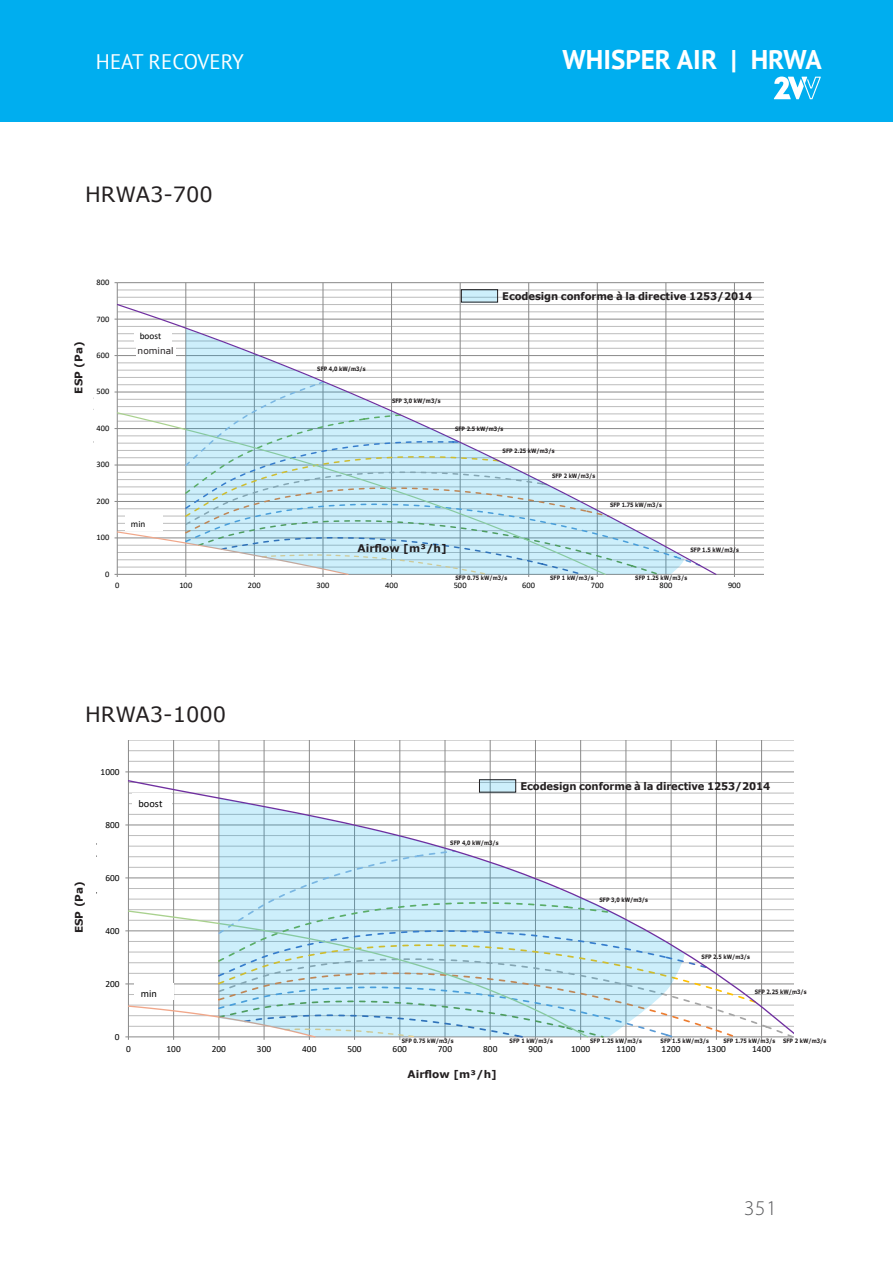
<style>
.page{position:relative;width:893px;height:1263px;background:#fff}
.page>*{position:absolute;margin:0;border:0;box-sizing:border-box;transform-origin:0 0}
.t1{font:700 27px "PT Sans";color:#fff}
.Titulek_TM{font:21px "Verdana";color:#231f20}
.t2{font:21px "PT Sans";color:#fff}
.t3{font:300 21px "Myriad Pro";color:#57585a}
.t4{font:700 10.5px "Verdana";letter-spacing:-.01em;color:#231f20;scale:.95 1}
.t5{font:700 10.5px "Verdana";letter-spacing:-.01em;color:#231f20}
.t6{font:10.35px "Calibri";letter-spacing:.005em;color:#000}
.t7{font:9.3px "Calibri";color:#000}
.Tabulky_text{font:9px "Verdana";color:#231f20}
.t8{font:8.4px "Calibri";letter-spacing:.005em;color:#000}
.t9{font:700 6px "Verdana";color:#231f20;scale:.8 1}
</style>
<div class="page">
<div style="left:0;top:0;width:893px;height:122px;background:#00aeef"></div>
<svg style="left:774px;top:76px;width:47px;height:23px"></svg>
<hr style="left:807px;top:741px;width:1px;height:296px;background:#898989">
<hr style="left:852px;top:741px;width:1px;height:296px;background:#898989">
<svg style="left:125px;top:741px;width:668px;height:299px"></svg>
<div style="left:132px;top:793px;width:40px;height:17px;background:#fff"></div>
<div style="left:134px;top:983px;width:40px;height:17px;background:#fff"></div>
<svg style="left:219px;top:798px;width:466px;height:239px;fill:#cdeffb"></svg>
<svg style="left:479px;top:779px;width:37px;height:14px"></svg>
<hr style="left:803px;top:283px;width:1px;height:291px;background:#898989">
<svg style="left:114px;top:282px;width:649px;height:295px"></svg>
<div style="left:134px;top:327px;width:37px;height:16px;background:#fff"></div>
<div style="left:125px;top:515px;width:38px;height:16px;background:#fff"></div>
<svg style="left:186px;top:329px;width:499px;height:246px"></svg>
<svg style="left:461px;top:289px;width:37px;height:14px"></svg>
<div style="left:136px;top:345px;width:39px;height:11px;background:#fff"></div>
<h2 class="t2" style="left:96px;top:48px;width:149px">HEAT RECOVERY</h2>
<p class="Titulek_TM" style="left:85px;top:179px;width:129px">HRWA3-700</p>
<p class="t8" style="left:97px;top:276px;width:14px">800</p>
<p class="t5" style="left:71px;top:394px;width:54px;rotate:-90deg">ESP (Pa)</p>
<p class="t8" style="left:97px;top:313px;width:14px">700</p>
<p class="t8" style="left:97px;top:349px;width:14px">600</p>
<p class="t8" style="left:97px;top:386px;width:14px">500</p>
<p class="t8" style="left:97px;top:422px;width:14px">400</p>
<p class="t8" style="left:97px;top:459px;width:14px">300</p>
<p class="t8" style="left:97px;top:495px;width:14px">200</p>
<p class="t8" style="left:97px;top:532px;width:14px">100</p>
<p class="t7" style="left:140px;top:330px;width:23px">boost</p>
<p class="Tabulky_text" style="left:138px;top:345px;width:37px">nominal</p>
<p class="t7" style="left:131px;top:518px;width:16px">min</p>
<h1 class="t1" style="left:563px;top:41px;width:261px">WHISPER AIR | HRWA</h1>
<p class="t4" style="left:502px;top:289px;width:265px">Ecodesign conforme à la directive 1253/2014</p>
<p class="t9" style="left:317px;top:364px;width:62px">SFP 4,0 kW/m3/s</p>
<p class="t9" style="left:392px;top:397px;width:62px">SFP 3,0 kW/m3/s</p>
<p class="t9" style="left:455px;top:425px;width:62px">SFP 2.5 kW/m3/s</p>
<p class="t9" style="left:503px;top:446px;width:66px">SFP 2.25 kW/m3/s</p>
<p class="t9" style="left:552px;top:472px;width:56px">SFP 2 kW/m3/s</p>
<p class="t5" style="left:358px;top:541px;width:91px">Airflow [m³/h]</p>
<p class="t9" style="left:610px;top:500px;width:66px">SFP 1.75 kW/m3/s</p>
<p class="t9" style="left:691px;top:546px;width:62px">SFP 1.5 kW/m3/s</p>
<p class="t8" style="left:105px;top:568px;width:6px">0</p>
<p class="t9" style="left:455px;top:574px;width:66px">SFP 0.75 kW/m3/s</p>
<p class="t9" style="left:550px;top:574px;width:56px">SFP 1 kW/m3/s</p>
<p class="t9" style="left:635px;top:574px;width:66px">SFP 1.25 kW/m3/s</p>
<p class="t8" style="left:115px;top:579px;width:6px">0</p>
<p class="t8" style="left:179px;top:579px;width:14px">100</p>
<p class="t8" style="left:248px;top:579px;width:14px">200</p>
<p class="t8" style="left:317px;top:579px;width:14px">300</p>
<p class="t8" style="left:385px;top:579px;width:14px">400</p>
<p class="t8" style="left:454px;top:579px;width:14px">500</p>
<p class="t8" style="left:522px;top:579px;width:14px">600</p>
<p class="t8" style="left:591px;top:579px;width:14px">700</p>
<p class="t8" style="left:659px;top:579px;width:14px">800</p>
<p class="t8" style="left:728px;top:579px;width:14px">900</p>
<p class="Titulek_TM" style="left:85px;top:700px;width:143px">HRWA3-1000</p>
<p class="t7" style="left:101px;top:712px;width:21px">1200</p>
<p class="t5" style="left:72px;top:933px;width:54px;rotate:-90deg">ESP (Pa)</p>
<p class="t7" style="left:101px;top:765px;width:21px">1000</p>
<p class="t7" style="left:105px;top:818px;width:16px">800</p>
<p class="t7" style="left:105px;top:871px;width:16px">600</p>
<p class="t7" style="left:105px;top:924px;width:16px">400</p>
<p class="t7" style="left:105px;top:977px;width:16px">200</p>
<p class="t6" style="left:139px;top:796px;width:25px">boost</p>
<p class="t6" style="left:141px;top:986px;width:18px">min</p>
<p class="t9" style="left:450px;top:838px;width:62px">SFP 4,0 kW/m3/s</p>
<p class="t4" style="left:520px;top:779px;width:265px">Ecodesign conforme à la directive 1253/2014</p>
<p class="t9" style="left:600px;top:895px;width:62px">SFP 3,0 kW/m3/s</p>
<p class="t9" style="left:702px;top:953px;width:62px">SFP 2.5 kW/m3/s</p>
<p class="t9" style="left:755px;top:987px;width:66px">SFP 2.25 kW/m3/s</p>
<p class="t7" style="left:115px;top:1030px;width:6px">0</p>
<p class="t9" style="left:402px;top:1037px;width:66px">SFP 0.75 kW/m3/s</p>
<p class="t9" style="left:510px;top:1037px;width:56px">SFP 1 kW/m3/s</p>
<p class="t9" style="left:590px;top:1037px;width:66px">SFP 1.25 kW/m3/s</p>
<p class="t9" style="left:661px;top:1037px;width:62px">SFP 1.5 kW/m3/s</p>
<p class="t9" style="left:723px;top:1036px;width:66px">SFP 1.75 kW/m3/s</p>
<p class="t9" style="left:783px;top:1036px;width:56px">SFP 2 kW/m3/s</p>
<p class="t7" style="left:126px;top:1042px;width:6px">0</p>
<p class="t7" style="left:166px;top:1042px;width:16px">100</p>
<p class="t7" style="left:212px;top:1042px;width:16px">200</p>
<p class="t7" style="left:257px;top:1042px;width:16px">300</p>
<p class="t7" style="left:302px;top:1042px;width:16px">400</p>
<p class="t7" style="left:347px;top:1042px;width:16px">500</p>
<p class="t7" style="left:393px;top:1042px;width:16px">600</p>
<p class="t7" style="left:438px;top:1042px;width:16px">700</p>
<p class="t7" style="left:483px;top:1042px;width:16px">800</p>
<p class="t7" style="left:528px;top:1042px;width:16px">900</p>
<p class="t7" style="left:571px;top:1042px;width:21px">1000</p>
<p class="t7" style="left:616px;top:1042px;width:21px">1100</p>
<p class="t7" style="left:662px;top:1042px;width:21px">1200</p>
<p class="t7" style="left:707px;top:1042px;width:21px">1300</p>
<p class="t7" style="left:752px;top:1042px;width:21px">1400</p>
<p class="t5" style="left:408px;top:1067px;width:91px">Airflow [m³/h]</p>
<h2 class="t3" style="left:744px;top:1195px;width:34px">351</h2>
</div>
